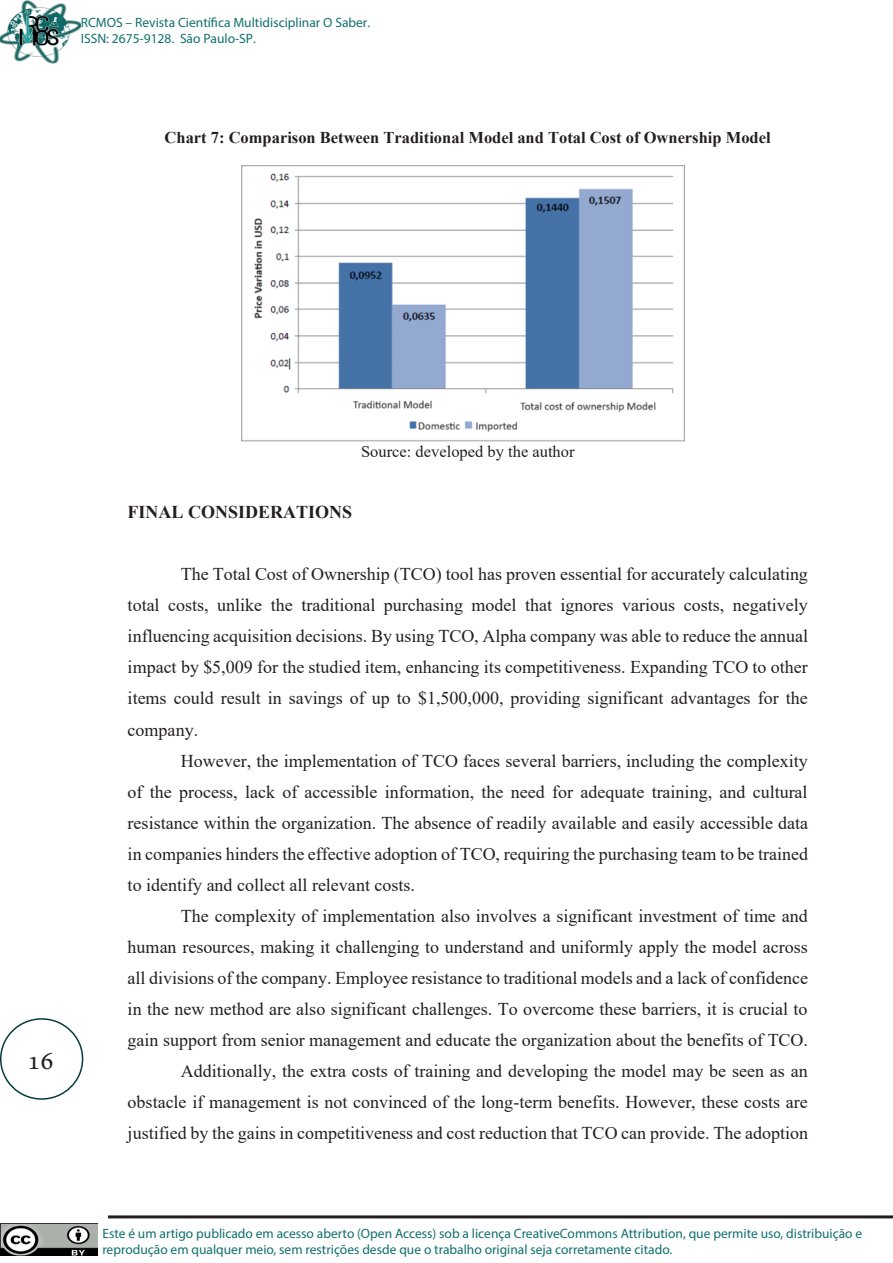
<style>
.page{position:relative;width:893px;height:1263px;background:#fff}
.page>*{position:absolute;margin:0;border:0;box-sizing:border-box;transform-origin:0 0}
.t1{font:27px "Minion Pro";color:#231f20}
.t2{font:18px "Times New Roman";color:#231f20}
.t3{font:700 18px "Times New Roman";color:#231f20}
.t4{font:700 16.5px "Times New Roman";color:#231f20}
.t5{font:16.5px "Times New Roman";color:#231f20}
.t6{font:13.5px/16.5px "Myriad Pro";color:#10706c}
</style>
<div class="page">
<img style="left:0;top:1224px;width:97px;height:32px">
<img style="left:0;top:0;width:81px;height:64px">
<div style="left:0;top:1018px;width:83px;height:82px;border:2px solid #053c3a;border-radius:50%"></div>
<hr style="left:108px;top:1215px;width:785px;height:3px;background:#231f20">
<img style="left:242px;top:166px;width:442px;height:276px">
<p class="t6" style="left:81px;top:14px;width:291px">RCMOS – Revista Científica Multidisciplinar O Saber.<br>ISSN: 2675-9128. São Paulo-SP.</p>
<p class="t4" style="left:165px;top:126px;width:607px">Chart 7: Comparison Between Traditional Model and Total Cost of Ownership Model</p>
<h1 class="t1" style="left:27px;top:1042px;width:28px">16</h1>
<p class="t5" style="left:361px;top:440px;width:215px">Source: developed by the author</p>
<p class="t3" style="left:128px;top:499px;width:226px">FINAL CONSIDERATIONS</p>
<p class="t2" style="left:181px;top:561px;width:629px">The Total Cost of Ownership (TCO) tool has proven essential for accurately calculating</p>
<p class="t2" style="left:128px;top:593px;width:682px">total costs, unlike the traditional purchasing model that ignores various costs, negatively</p>
<p class="t2" style="left:128px;top:624px;width:682px">influencing acquisition decisions. By using TCO, Alpha company was able to reduce the annual</p>
<p class="t2" style="left:128px;top:655px;width:682px">impact by $5,009 for the studied item, enhancing its competitiveness. Expanding TCO to other</p>
<p class="t2" style="left:128px;top:686px;width:682px">items could result in savings of up to $1,500,000, providing significant advantages for the</p>
<p class="t2" style="left:128px;top:717px;width:72px">company.</p>
<p class="t2" style="left:181px;top:748px;width:628px">However, the implementation of TCO faces several barriers, including the complexity</p>
<p class="t2" style="left:128px;top:779px;width:681px">of the process, lack of accessible information, the need for adequate training, and cultural</p>
<p class="t2" style="left:128px;top:810px;width:682px">resistance within the organization. The absence of readily available and easily accessible data</p>
<p class="t2" style="left:128px;top:841px;width:682px">in companies hinders the effective adoption of TCO, requiring the purchasing team to be trained</p>
<p class="t2" style="left:128px;top:872px;width:289px">to identify and collect all relevant costs.</p>
<p class="t2" style="left:181px;top:903px;width:628px">The complexity of implementation also involves a significant investment of time and</p>
<p class="t2" style="left:128px;top:934px;width:681px">human resources, making it challenging to understand and uniformly apply the model across</p>
<p class="t2" style="left:128px;top:965px;width:682px">all divisions of the company. Employee resistance to traditional models and a lack of confidence</p>
<p class="t2" style="left:128px;top:996px;width:681px">in the new method are also significant challenges. To overcome these barriers, it is crucial to</p>
<p class="t2" style="left:128px;top:1027px;width:682px">gain support from senior management and educate the organization about the benefits of TCO.</p>
<p class="t2" style="left:181px;top:1058px;width:628px">Additionally, the extra costs of training and developing the model may be seen as an</p>
<p class="t2" style="left:128px;top:1089px;width:682px">obstacle if management is not convinced of the long-term benefits. However, these costs are</p>
<p class="t2" style="left:128px;top:1120px;width:682px">justified by the gains in competitiveness and cost reduction that TCO can provide. The adoption</p>
<p class="t6" style="left:102px;top:1225px;width:761px">Este é um artigo publicado em acesso aberto (Open Access) sob a licença CreativeCommons Attribution, que permite uso, distribuição e reprodução em qualquer meio, sem restrições desde que o trabalho original seja corretamente citado.</p>
</div>
